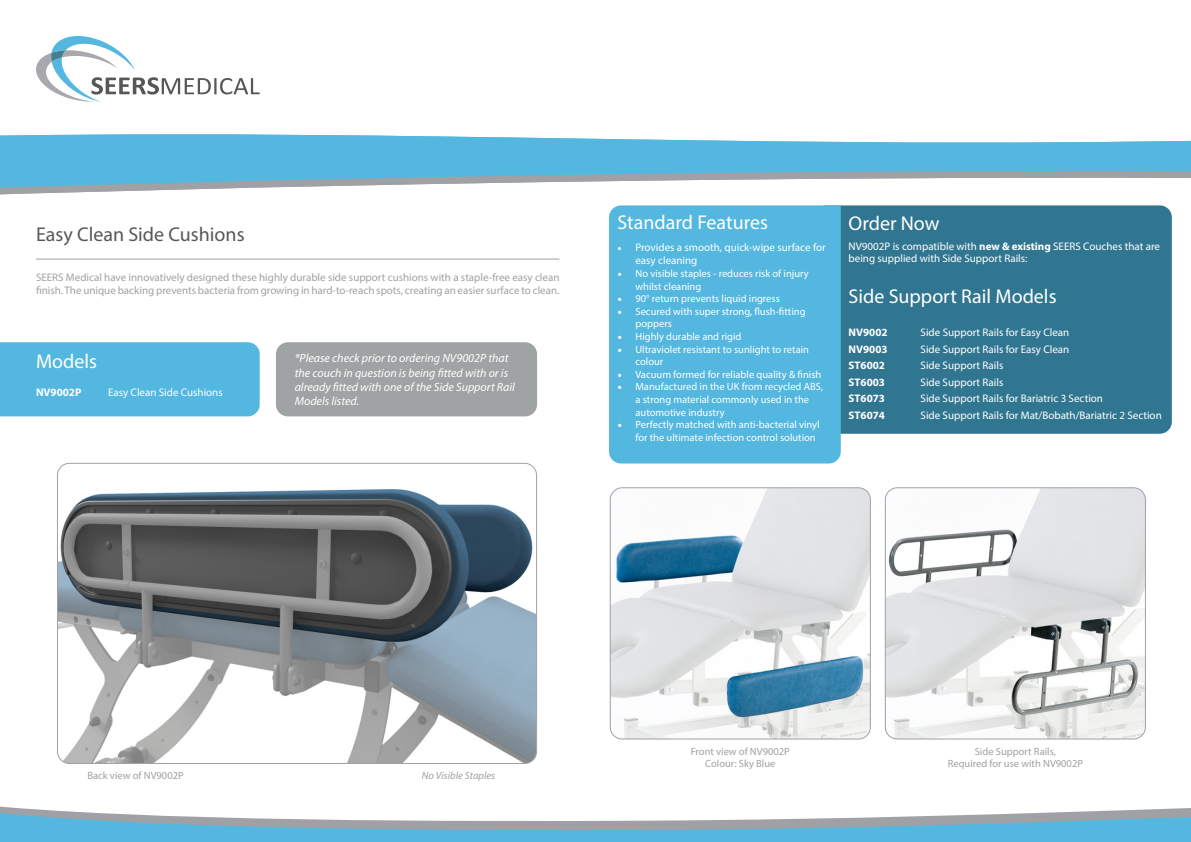
<style>
.page{position:relative;width:1191px;height:842px;background:#fff}
.page>*{position:absolute;margin:0;border:0;box-sizing:border-box;transform-origin:0 0}
.t1{font:20px "Myriad Pro";color:#fff}
.t2{font:20px "Myriad Pro";color:#57585a}
.t3{font:italic 12px/14.4px "Myriad Pro";color:#fff}
.t4{font:11px/12px "Myriad Pro";color:#fff}
.t5{font:11px "Myriad Pro";color:#a0a1a5}
.t6{font:700 11px "Myriad Pro";color:#fff}
.t7{font:10.5px/12.6px "Myriad Pro";color:#fff}
.t8{font:10.5px "Myriad Pro";color:#a0a1a5}
.t9{font:italic 10.5px "Myriad Pro";color:#a0a1a5}
.s1{font-family:"Minion Pro"}
.s2{font-family:"Minion Pro";font-size:12px}
.s3{font-weight:700}
</style>
<div class="page">
<hr style="left:36px;top:259px;width:523px;height:1px;background:#a0a1a5">
<svg style="left:0;top:188px;width:239px;height:7px"></svg>
<svg style="left:0;top:134px;width:1191px;height:54px;fill:#54b7df"></svg>
<svg style="left:0;top:806px;width:1191px;height:36px"></svg>
<svg style="left:36px;top:36px;width:224px;height:66px"></svg>
<div style="left:840px;top:205px;width:331px;height:229px;background:#317691"></div>
<img style="left:610px;top:489px;width:260px;height:250px">
<div style="left:610px;top:487px;width:261px;height:252px;border:1px solid #a0a1a5;border-radius:12px"></div>
<div style="left:0;top:342px;width:260px;height:74px;background:#54b7df"></div>
<div style="left:609px;top:205px;width:231px;height:258px;background:#54b7df"></div>
<img style="left:59px;top:463px;width:476px;height:299px">
<div style="left:57px;top:463px;width:480px;height:301px;border:1px solid #a0a1a5;border-radius:12px"></div>
<img style="left:886px;top:489px;width:259px;height:250px">
<div style="left:884px;top:487px;width:262px;height:252px;border:1px solid #a0a1a5;border-radius:12px"></div>
<div style="left:276px;top:342px;width:261px;height:74px;background:#9fa3a3;border-radius:12px"></div>
<p class="t2" style="left:36px;top:222px;width:210px">Easy Clean Side Cushions</p>
<p class="t5" style="left:36px;top:270px;width:525px">SEERS Medical have innovatively designed these highly durable side support cushions with a staple-free easy clean</p>
<p class="t5" style="left:36px;top:283px;width:525px">finish. The unique backing prevents bacteria from growing in hard-to-reach spots, creating an easier surface to clean.</p>
<p class="t1" style="left:36px;top:349px;width:63px">Models</p>
<p class="t6" style="left:36px;top:385px;width:47px">NV9002P</p>
<p class="t4" style="left:108px;top:386px;width:116px">Easy Clean Side Cushions</p>
<p class="t3" style="left:295px;top:351px;width:222px">*Please check prior to ordering NV9002P that the couch in question is being fitted with or is already fitted with one of the Side Support Rail Models listed.</p>
<p class="t1" style="left:617px;top:210px;width:152px">Standard Features</p>
<p class="t4" style="left:635px;top:241px;width:192px;line-height:13.2px;text-indent:-18px"><span class="s1">•</span> Provides a smooth, quick-wipe surface for easy cleaning</p>
<p class="t7" style="left:635px;top:267px;width:175px;text-indent:-18px"><span class="s2">•</span> No visible staples - reduces risk of injury whilst cleaning</p>
<p class="t7" style="left:617px;top:292px;width:164px"><span class="s2">•</span> 90° return prevents liquid ingress</p>
<p class="t7" style="left:635px;top:305px;width:172px;text-indent:-18px"><span class="s2">•</span> Secured with super strong, flush-fitting poppers</p>
<p class="t7" style="left:617px;top:330px;width:125px"><span class="s2">•</span> Highly durable and rigid</p>
<p class="t7" style="left:635px;top:342px;width:175px;text-indent:-18px"><span class="s2">•</span> Ultraviolet resistant to sunlight to retain colour</p>
<p class="t7" style="left:617px;top:368px;width:205px"><span class="s2">•</span> Vacuum formed for reliable quality &amp; finish</p>
<p class="t7" style="left:635px;top:380px;width:189px;text-indent:-18px"><span class="s2">•</span> Manufactured in the UK from recycled ABS, a strong material commonly used in the automotive industry</p>
<p class="t7" style="left:635px;top:418px;width:186px;text-indent:-18px"><span class="s2">•</span> Perfectly matched with anti-bacterial vinyl for the ultimate infection control solution</p>
<p class="t1" style="left:848px;top:211px;width:92px">Order Now</p>
<p class="t4" style="left:848px;top:240px;width:313px">NV9002P is compatible with <span class="s3">new &amp; existing</span> SEERS Couches that are being supplied with Side Support Rails:</p>
<p class="t1" style="left:848px;top:284px;width:209px">Side Support Rail Models</p>
<p class="t6" style="left:848px;top:325px;width:41px">NV9002</p>
<p class="t4" style="left:920px;top:326px;width:150px">Side Support Rails for Easy Clean</p>
<p class="t6" style="left:848px;top:342px;width:41px">NV9003</p>
<p class="t4" style="left:920px;top:343px;width:150px">Side Support Rails for Easy Clean</p>
<p class="t6" style="left:848px;top:358px;width:38px">ST6002</p>
<p class="t4" style="left:920px;top:359px;width:84px">Side Support Rails</p>
<p class="t6" style="left:848px;top:375px;width:38px">ST6003</p>
<p class="t4" style="left:920px;top:376px;width:84px">Side Support Rails</p>
<p class="t6" style="left:848px;top:391px;width:38px">ST6073</p>
<p class="t4" style="left:920px;top:392px;width:184px">Side Support Rails for Bariatric 3 Section</p>
<p class="t6" style="left:848px;top:408px;width:38px">ST6074</p>
<p class="t4" style="left:920px;top:409px;width:243px">Side Support Rails for Mat/Bobath/Bariatric 2 Section</p>
<p class="t8" style="left:87px;top:769px;width:98px">Back view of NV9002P</p>
<p class="t9" style="left:422px;top:769px;width:75px">No Visible Staples</p>
<p class="t8" style="left:690px;top:744px;width:101px">Front view of NV9002P</p>
<p class="t8" style="left:705px;top:757px;width:72px">Colour: Sky Blue</p>
<p class="t8" style="left:974px;top:744px;width:83px">Side Support Rails,</p>
<p class="t8" style="left:947px;top:757px;width:137px">Required for use with NV9002P</p>
</div>
